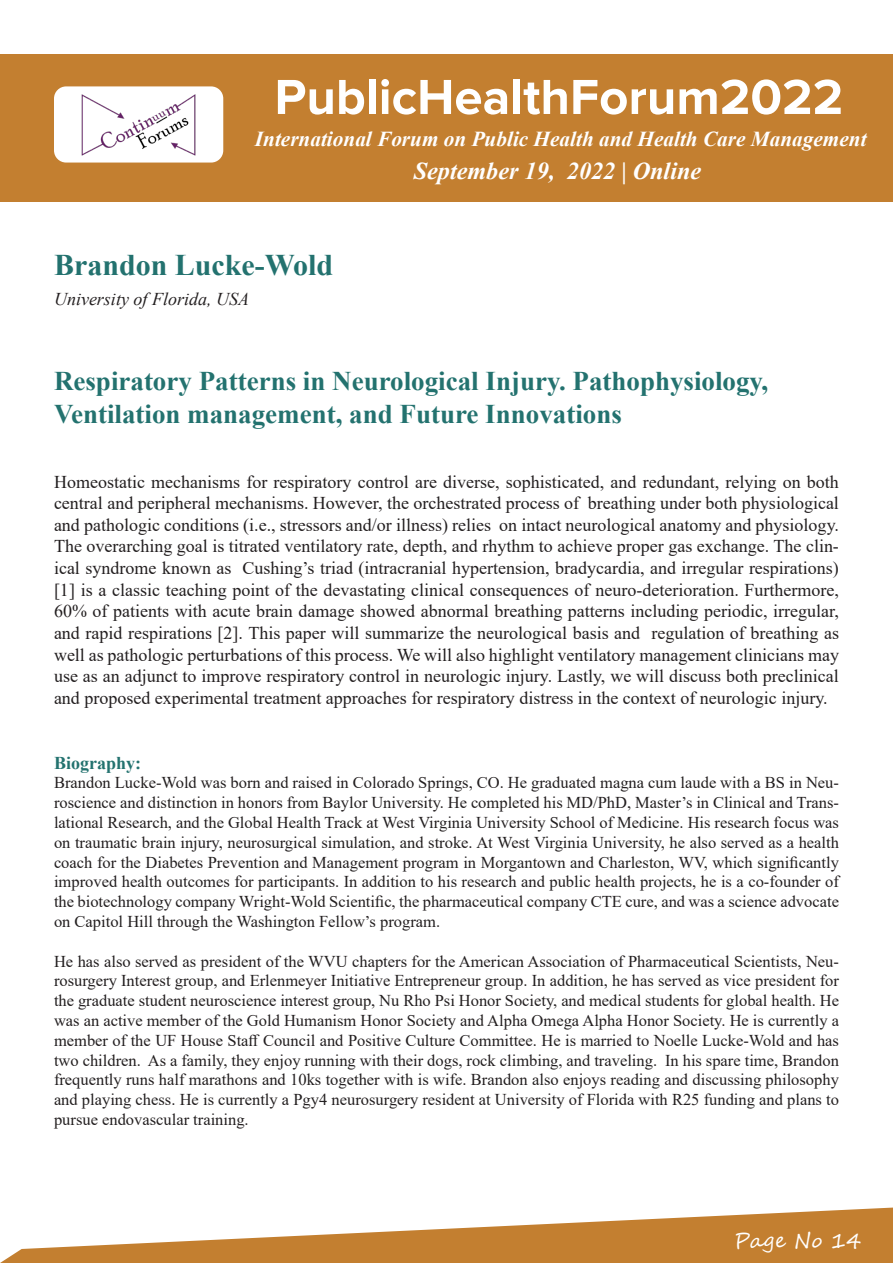
<style>
.page{position:relative;width:893px;height:1263px;background:#fff}
.page>*{position:absolute;margin:0;border:0;box-sizing:border-box;transform-origin:0 0}
.t1{font:700 51px "Proxima Nova";color:#fff}
.t2{font:700 30px "Times New Roman";color:#23726f}
.t3{font:700 27px "Times New Roman";color:#23726f}
.t4{font:italic 700 24.15px "Times New Roman";color:#fff}
.t5{font:italic 700 21.3px "Times New Roman";color:#fff}
.t6{font:21px "Segoe Script";color:#fff}
.t7{font:18px/21.6px "Times New Roman";color:#231f20;text-align:justify}
.t8{font:italic 18px "Times New Roman";color:#231f20}
.t9{font:700 18px "Times New Roman";color:#23726f}
.t10{font:16.5px/19.8px "Times New Roman";color:#231f20;text-align:justify}
</style>
<div class="page">
<svg style="left:0;top:1207px;width:893px;height:56px;fill:#c37f30"></svg>
<div style="left:0;top:54px;width:893px;height:147px;background:#c37f30"></div>
<div style="left:54px;top:86px;width:169px;height:77px;background:#fff;border-radius:12px"></div>
<img style="left:82px;top:94px;width:114px;height:61px">
<h1 class="t1" style="left:274px;top:74px;width:570px">PublicHealthForum2022</h1>
<p class="t5" style="left:255px;top:124px;width:613px">International Forum on Public Health and Health Care Management</p>
<h3 class="t4" style="left:414px;top:154px;width:289px">September 19, 2022 | Online</h3>
<p class="t2" style="left:54px;top:243px;width:281px">Brandon Lucke-Wold</p>
<p class="t8" style="left:54px;top:287px;width:196px">University of Florida, USA</p>
<p class="t3" style="left:54px;top:362px;width:716px">Respiratory Patterns in Neurological Injury. Pathophysiology,</p>
<p class="t3" style="left:54px;top:394px;width:569px">Ventilation management, and Future Innovations</p>
<p class="t7" style="left:54px;top:470px;width:786px">Homeostatic mechanisms for respiratory control are diverse, sophisticated, and redundant, relying on both central and peripheral mechanisms. However, the orchestrated process of breathing under both physiological and pathologic conditions (i.e., stressors and/or illness) relies on intact neurological anatomy and physiology.<br>The overarching goal is titrated ventilatory rate, depth, and rhythm to achieve proper gas exchange. The clin&shy;ical syndrome known as Cushing’s triad (intracranial hypertension, bradycardia, and irregular respirations) [1] is a classic teaching point of the devastating clinical consequences of neuro-deterioration. Furthermore, 60% of patients with acute brain damage showed abnormal breathing patterns including periodic, irregular, and rapid respirations [2]. This paper will summarize the neurological basis and regulation of breathing as well as pathologic perturbations of this process. We will also highlight ventilatory management clinicians may use as an adjunct to improve respiratory control in neurologic injury. Lastly, we will discuss both preclinical and proposed experimental treatment approaches for respiratory distress in the context of neurologic injury.</p>
<p class="t9" style="left:54px;top:749px;width:89px">Biography:</p>
<p class="t10" style="left:54px;top:772px;width:786px">Brandon Lucke-Wold was born and raised in Colorado Springs, CO. He graduated magna cum laude with a BS in Neu&shy;roscience and distinction in honors from Baylor University. He completed his MD/PhD, Master’s in Clinical and Trans&shy;lational Research, and the Global Health Track at West Virginia University School of Medicine. His research focus was on traumatic brain injury, neurosurgical simulation, and stroke. At West Virginia University, he also served as a health coach for the Diabetes Prevention and Management program in Morgantown and Charleston, WV, which significantly improved health outcomes for participants. In addition to his research and public health projects, he is a co-founder of the biotechnology company Wright-Wold Scientific, the pharmaceutical company CTE cure, and was a science advocate on Capitol Hill through the Washington Fellow’s program.</p>
<p class="t10" style="left:54px;top:950px;width:786px">He has also served as president of the WVU chapters for the American Association of Pharmaceutical Scientists, Neu&shy;rosurgery Interest group, and Erlenmeyer Initiative Entrepreneur group. In addition, he has served as vice president for the graduate student neuroscience interest group, Nu Rho Psi Honor Society, and medical students for global health. He was an active member of the Gold Humanism Honor Society and Alpha Omega Alpha Honor Society. He is currently a member of the UF House Staff Council and Positive Culture Committee. He is married to Noelle Lucke-Wold and has two children. As a family, they enjoy running with their dogs, rock climbing, and traveling. In his spare time, Brandon frequently runs half marathons and 10ks together with is wife. Brandon also enjoys reading and discussing philosophy and playing chess. He is currently a Pgy4 neurosurgery resident at University of Florida with R25 funding and plans to pursue endovascular training.</p>
<p class="t6" style="left:734px;top:1223px;width:129px">Page No 14</p>
</div>
